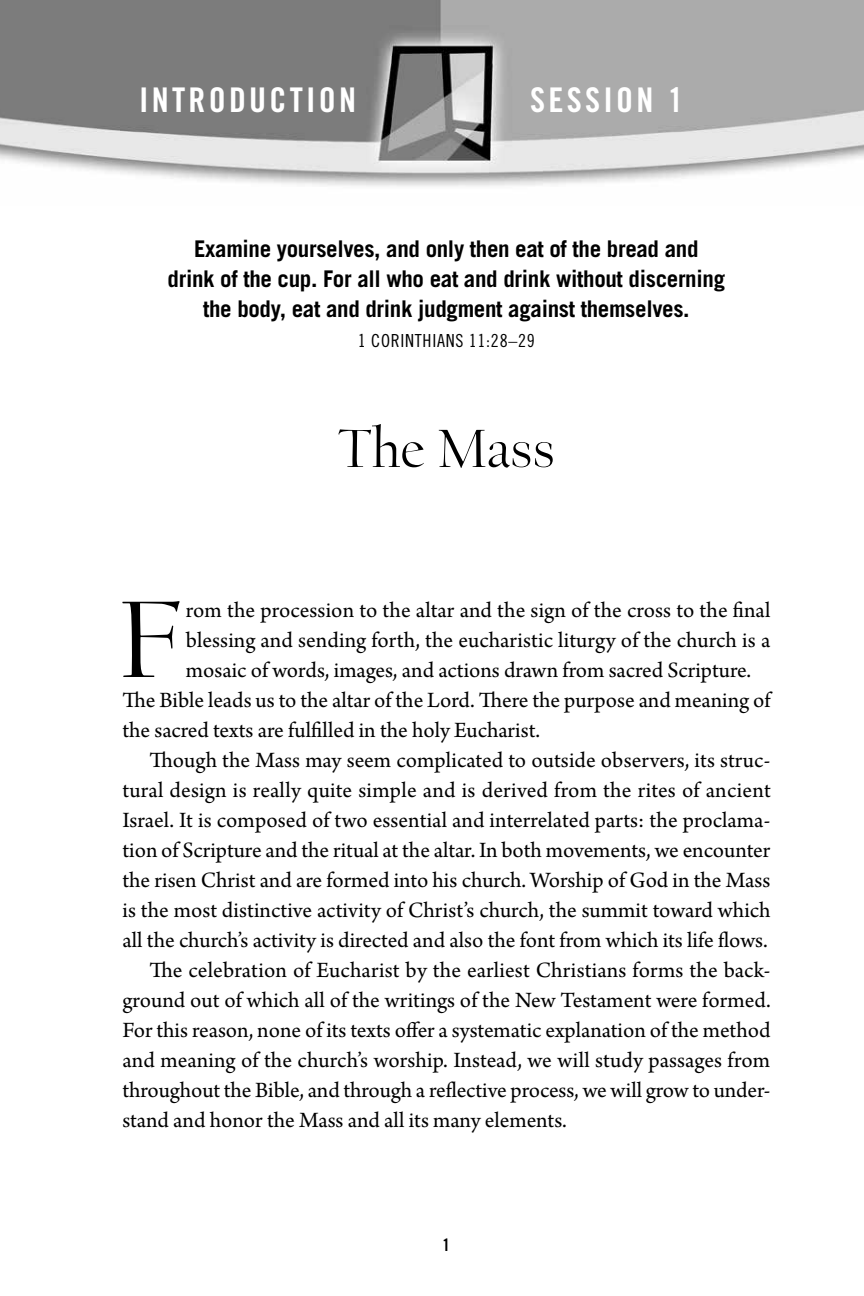
<style>
.page{position:relative;width:864px;height:1296px;background:#fff}
.page>*{position:absolute;margin:0;border:0;box-sizing:border-box;transform-origin:0 0}
.t1{font:113.4px "Californian Display";color:#000}
.t2{font:56px "Californian Display";color:#000}
.t3{font:34px "Trade Gothic LT Std Bd Cn 20";letter-spacing:.095em;color:#fff}
.t4{font:23px "Arno Pro";color:#000}
.t5{font:700 23px/30px "Trade Gothic LT Std";letter-spacing:-.015em;color:#000;text-align:center}
.t6{font:18px "Trade Gothic LT Std Cn 18";letter-spacing:.04em;color:#000}
.t7{font:17.2px "Trade Gothic LT Std Bd Cn 20";color:#000}
</style>
<div class="page">
<img style="left:0;top:0;width:864px;height:186px">
<h3 class="t3" style="left:139px;top:80px;width:218px">INTRODUCTION</h3>
<h3 class="t3" style="left:530px;top:80px;width:155px">SESSION 1</h3>
<p class="t5" style="left:168px;top:233px;width:559px">Examine yourselves, and only then eat of the bread and<br>drink of the cup. For all who eat and drink without discerning the body, eat and drink judgment against themselves.</p>
<p class="t6" style="left:358px;top:330px;width:178px">1 CORINTHIANS 11:28–29</p>
<h2 class="t2" style="left:338px;top:420px;width:218px">The Mass</h2>
<h1 class="t1" style="left:118px;top:582px;width:65px">F</h1>
<p class="t4" style="left:186px;top:597px;width:586px">rom the procession to the altar and the sign of the cross to the final</p>
<p class="t4" style="left:186px;top:627px;width:586px">blessing and sending forth, the eucharistic liturgy of the church is a</p>
<p class="t4" style="left:186px;top:657px;width:567px">mosaic of words, images, and actions drawn from sacred Scripture.</p>
<p class="t4" style="left:122px;top:687px;width:650px">The Bible leads us to the altar of the Lord. There the purpose and meaning of</p>
<p class="t4" style="left:122px;top:717px;width:419px">the sacred texts are fulfilled in the holy Eucharist.</p>
<p class="t4" style="left:149px;top:747px;width:623px">Though the Mass may seem complicated to outside observers, its struc-</p>
<p class="t4" style="left:122px;top:777px;width:650px">tural design is really quite simple and is derived from the rites of ancient</p>
<p class="t4" style="left:122px;top:807px;width:650px">Israel. It is composed of two essential and interrelated parts: the proclama-</p>
<p class="t4" style="left:122px;top:837px;width:649px">tion of Scripture and the ritual at the altar. In both movements, we encounter</p>
<p class="t4" style="left:122px;top:867px;width:649px">the risen Christ and are formed into his church. Worship of God in the Mass</p>
<p class="t4" style="left:122px;top:897px;width:650px">is the most distinctive activity of Christ’s church, the summit toward which</p>
<p class="t4" style="left:122px;top:927px;width:647px">all the church’s activity is directed and also the font from which its life flows.</p>
<p class="t4" style="left:149px;top:957px;width:623px">The celebration of Eucharist by the earliest Christians forms the back-</p>
<p class="t4" style="left:122px;top:987px;width:650px">ground out of which all of the writings of the New Testament were formed.</p>
<p class="t4" style="left:122px;top:1017px;width:650px">For this reason, none of its texts offer a systematic explanation of the method</p>
<p class="t4" style="left:122px;top:1047px;width:649px">and meaning of the church’s worship. Instead, we will study passages from</p>
<p class="t4" style="left:122px;top:1077px;width:650px">throughout the Bible, and through a reflective process, we will grow to under-</p>
<p class="t4" style="left:122px;top:1107px;width:446px">stand and honor the Mass and all its many elements.</p>
<p class="t7" style="left:443px;top:1234px;width:9px">1</p>
</div>
